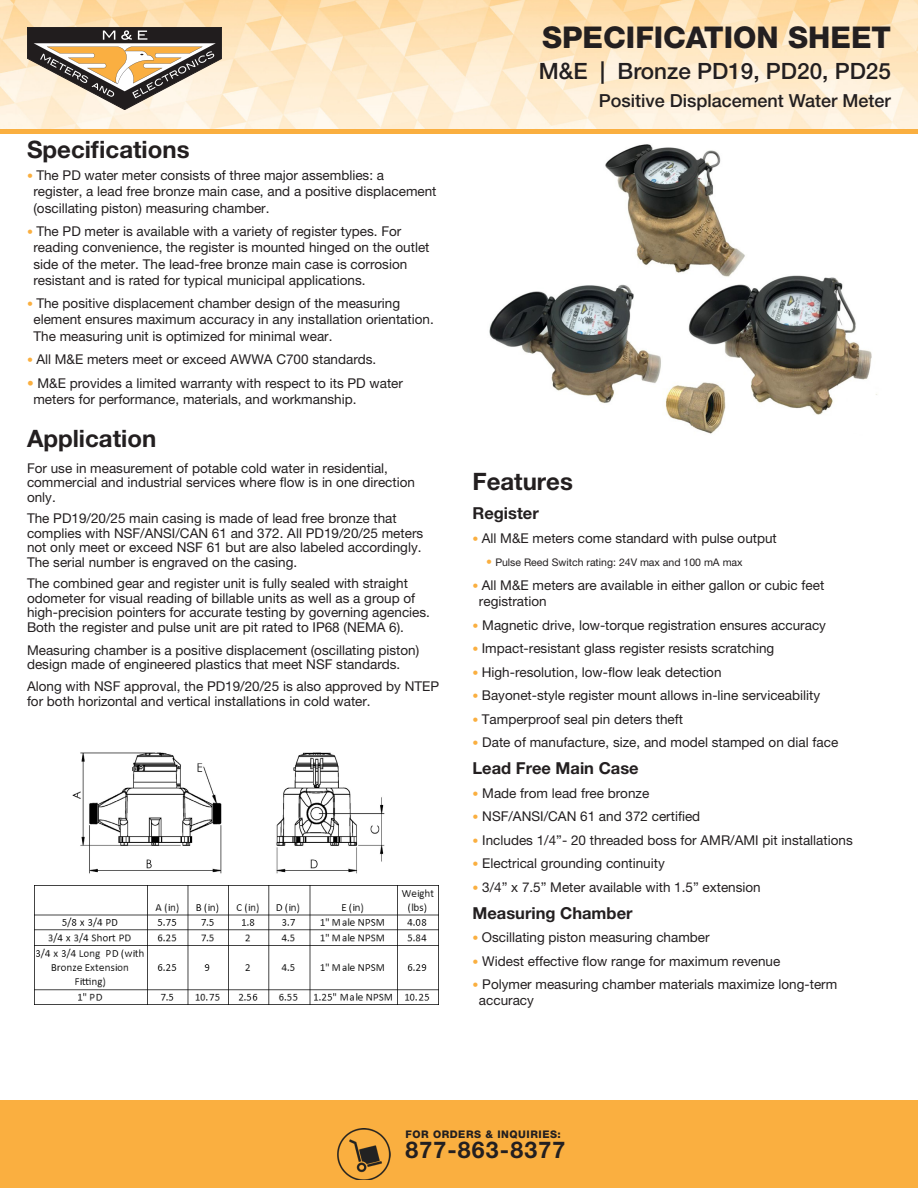
<style>
.page{position:relative;width:918px;height:1188px;background:#fff}
.page>*{position:absolute;margin:0;border:0;box-sizing:border-box;transform-origin:0 0}
.t1{font:800 30px "Helvetica Neue LT Pro";color:#231f20}
.t2{font:700 24px "Helvetica Neue LT Pro";color:#231f20}
.t3{font:700 23.1px "Helvetica Neue LT Pro";letter-spacing:.05em;color:#231f20}
.t4{font:500 22.5px "Helvetica Neue LT Pro";color:#231f20}
.t5{font:500 18px "Helvetica Neue LT Pro";color:#231f20}
.t6{font:700 16.5px "Helvetica Neue LT Pro";color:#231f20}
.t7{font:13.5px/16.2px "Helvetica Neue LT Pro";color:#231f20}
.t8{font:10.5px "Helvetica Neue LT Pro";color:#231f20}
.t9{font:800 10.5px "Helvetica Neue LT Pro";letter-spacing:.05em;color:#231f20}
.s1{font-size:12px;color:#faaf40}
.s2{color:#faaf40}
</style>
<div class="page">
<div style="left:0;top:1101px;width:918px;height:87px;background:#faaf40"></div>
<img style="left:0;top:0;width:918px;height:129px">
<div style="left:0;top:129px;width:918px;height:5px;background:#faaf40"></div>
<img style="left:489px;top:144px;width:388px;height:290px">
<img style="left:34px;top:886px;width:404px;height:119px">
<svg style="left:27px;top:27px;width:194px;height:83px;background:#a59682"></svg>
<img style="left:72px;top:752px;width:313px;height:122px">
<img style="left:338px;top:1129px;width:52px;height:51px">
<p class="t1" style="left:542px;top:20px;width:350px">SPECIFICATION SHEET</p>
<p class="t4" style="left:539px;top:58px;width:354px">M&amp;E | Bronze PD19, PD20, PD25</p>
<p class="t2" style="left:27px;top:134px;width:164px">Specifications</p>
<p class="t7" style="left:33px;top:167px;width:405px;text-indent:-6px"><span class="s1">•</span> The PD water meter consists of three major assemblies: a<br>register, a lead free bronze main case, and a positive displacement (oscillating piston) measuring chamber.</p>
<p class="t7" style="left:33px;top:223px;width:398px;text-indent:-6px"><span class="s1">•</span> The PD meter is available with a variety of register types. For reading convenience, the register is mounted hinged on the outlet side of the meter. The lead-free bronze main case is corrosion resistant and is rated for typical municipal applications.</p>
<p class="t7" style="left:33px;top:295px;width:402px;text-indent:-6px"><span class="s1">•</span> The positive displacement chamber design of the measuring element ensures maximum accuracy in any installation orientation.<br>The measuring unit is optimized for minimal wear.</p>
<p class="t7" style="left:27px;top:351px;width:351px"><span class="s1">•</span> All M&amp;E meters meet or exceed AWWA C700 standards.</p>
<p class="t7" style="left:33px;top:375px;width:371px;text-indent:-6px"><span class="s2">•</span> M&amp;E provides a limited warranty with respect to its PD water meters for performance, materials, and workmanship.</p>
<p class="t2" style="left:27px;top:424px;width:131px">Application</p>
<p class="t7" style="left:27px;top:461px;width:390px;line-height:14.4px">For use in measurement of potable cold water in residential, commercial and industrial services where flow is in one direction only.</p>
<p class="t7" style="left:27px;top:511px;width:398px;line-height:14.4px">The PD19/20/25 main casing is made of lead free bronze that complies with NSF/ANSI/CAN 61 and 372. All PD19/20/25 meters not only meet or exceed NSF 61 but are also labeled accordingly.<br>The serial number is engraved on the casing.</p>
<p class="t7" style="left:27px;top:576px;width:405px;line-height:14.4px">The combined gear and register unit is fully sealed with straight odometer for visual reading of billable units as well as a group of high-precision pointers for accurate testing by governing agencies.<br>Both the register and pulse unit are pit rated to IP68 (NEMA 6).</p>
<p class="t7" style="left:27px;top:643px;width:394px;line-height:14.4px">Measuring chamber is a positive displacement (oscillating piston) design made of engineered plastics that meet NSF standards.</p>
<p class="t7" style="left:27px;top:679px;width:414px;line-height:14.4px">Along with NSF approval, the PD19/20/25 is also approved by NTEP for both horizontal and vertical installations in cold water.</p>
<p class="t5" style="left:599px;top:90px;width:294px">Positive Displacement Water Meter</p>
<p class="t2" style="left:472px;top:466px;width:102px">Features</p>
<p class="t6" style="left:472px;top:503px;width:68px">Register</p>
<p class="t7" style="left:472px;top:530px;width:306px"><span class="s1">•</span> All M&amp;E meters come standard with pulse output</p>
<p class="t8" style="left:486px;top:556px;width:258px"><span class="s1">•</span> Pulse Reed Switch rating: 24V max and 100 mA max</p>
<p class="t7" style="left:479px;top:577px;width:347px;text-indent:-6px"><span class="s1">•</span> All M&amp;E meters are available in either gallon or cubic feet registration</p>
<p class="t7" style="left:472px;top:616px;width:355px"><span class="s1">•</span> Magnetic drive, low-torque registration ensures accuracy</p>
<p class="t7" style="left:472px;top:640px;width:303px"><span class="s1">•</span> Impact-resistant glass register resists scratching</p>
<p class="t7" style="left:472px;top:663px;width:251px"><span class="s1">•</span> High-resolution, low-flow leak detection</p>
<p class="t7" style="left:472px;top:687px;width:349px"><span class="s1">•</span> Bayonet-style register mount allows in-line serviceability</p>
<p class="t7" style="left:472px;top:710px;width:212px"><span class="s1">•</span> Tamperproof seal pin deters theft</p>
<p class="t7" style="left:472px;top:734px;width:367px"><span class="s1">•</span> Date of manufacture, size, and model stamped on dial face</p>
<p class="t6" style="left:472px;top:758px;width:168px">Lead Free Main Case</p>
<p class="t7" style="left:472px;top:784px;width:178px"><span class="s1">•</span> Made from lead free bronze</p>
<p class="t7" style="left:472px;top:808px;width:229px"><span class="s1">•</span> NSF/ANSI/CAN 61 and 372 certified</p>
<p class="t7" style="left:472px;top:831px;width:382px"><span class="s1">•</span> Includes 1/4”- 20 threaded boss for AMR/AMI pit installations</p>
<p class="t7" style="left:472px;top:855px;width:194px"><span class="s1">•</span> Electrical grounding continuity</p>
<p class="t7" style="left:472px;top:878px;width:290px"><span class="s1">•</span> 3/4” x 7.5” Meter available with 1.5” extension</p>
<p class="t6" style="left:472px;top:903px;width:162px">Measuring Chamber</p>
<p class="t7" style="left:472px;top:929px;width:239px"><span class="s1">•</span> Oscillating piston measuring chamber</p>
<p class="t7" style="left:472px;top:953px;width:309px"><span class="s1">•</span> Widest effective flow range for maximum revenue</p>
<p class="t7" style="left:479px;top:976px;width:360px;text-indent:-6px"><span class="s1">•</span> Polymer measuring chamber materials maximize long-term accuracy</p>
<p class="t9" style="left:405px;top:1128px;width:157px">FOR ORDERS &amp; INQUIRIES:</p>
<p class="t3" style="left:405px;top:1136px;width:161px">877-863-8377</p>
</div>
